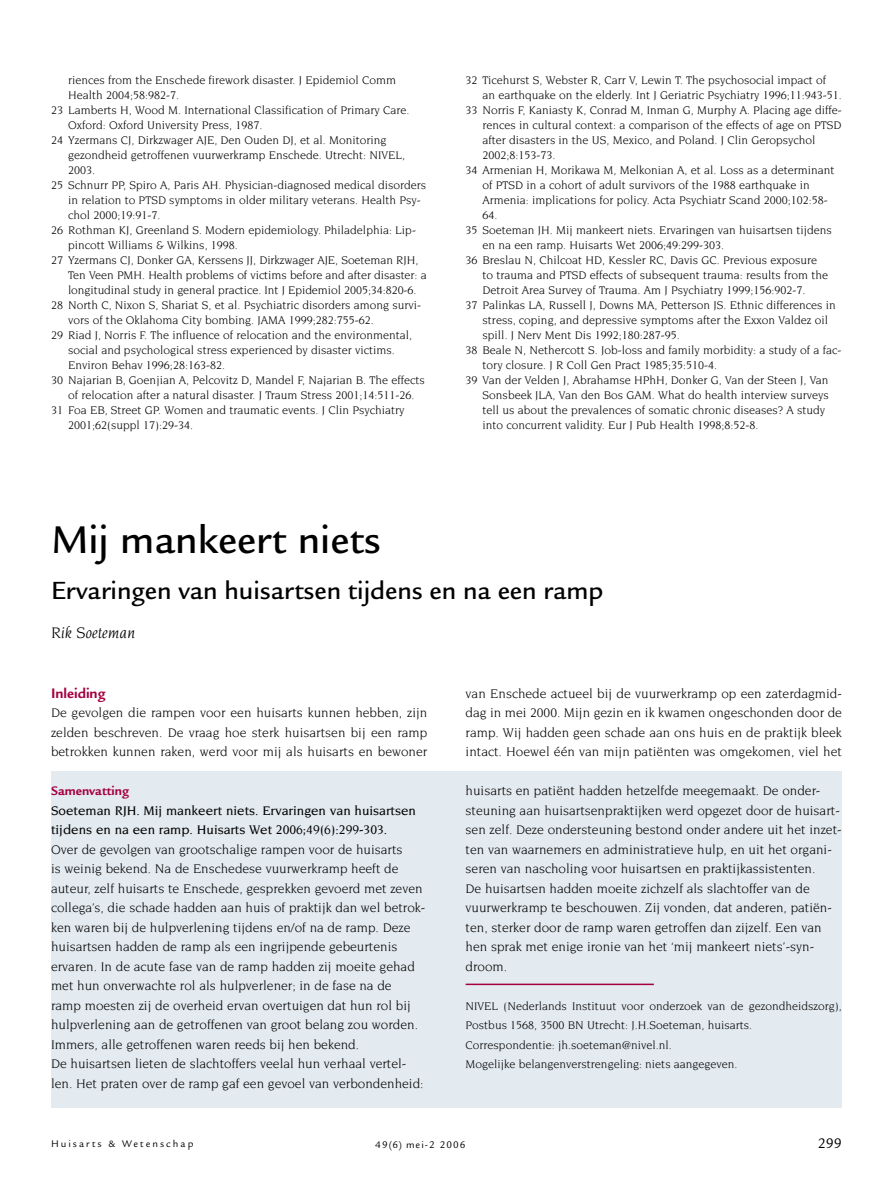
<style>
.page{position:relative;width:893px;height:1191px;background:#fff}
.page>*{position:absolute;margin:0;border:0;box-sizing:border-box;transform-origin:0 0}
.Artikelkop{font:500 42px "Legacy Sans";color:#000}
.Onderkop{font:500 27px "Legacy Sans";color:#000}
.Auteursgegevens{font:italic 16.5px "Novarese";color:#000}
.Kop1{font:700 15px "Legacy Sans";color:#a40041}
.t1{font:15px "Legacy Sans";color:#000}
.Samenvatting{font:13.5px/19.5px "Novarese";color:#000}
.Samenvatting_lijn{font:13.5px/19.5px "Novarese";color:#000}
.Samenvatting-2{font:500 13.5px/19.5px "Novarese";color:#000}
.Kop_Samenvatting{font:700 13.5px "Legacy Sans";color:#a40041}
.Literatuurlijst{font:12px/15px "Novarese";color:#000}
.Samenvatting_noot{font:12px/19.5px "Novarese";color:#000}
.t2{font:10.5px "Legacy Sans";letter-spacing:.19em;color:#000}
.t3{font:10.5px "Legacy Sans";letter-spacing:.1em;color:#000}
</style>
<div class="page">
<div style="left:51px;top:770px;width:791px;height:337px;background:#e4ebf0"></div>
<hr style="left:466px;top:983px;width:188px;height:2px;background:#a40041">
<p class="Literatuurlijst" style="left:68px;top:73px;width:329px">riences from the Enschede firework disaster. J Epidemiol Comm<br>Health 2004;58:982-7.</p>
<p class="Literatuurlijst" style="left:68px;top:103px;width:343px;text-indent:-17px">23 Lamberts H, Wood M. International Classification of Primary Care.<br>Oxford: Oxford University Press, 1987.</p>
<p class="Literatuurlijst" style="left:68px;top:133px;width:339px;text-indent:-17px">24 Yzermans CJ, Dirkzwager AJE, Den Ouden DJ, et al. Monitoring gezondheid getroffenen vuurwerkramp Enschede. Utrecht: NIVEL,<br>2003.</p>
<p class="Literatuurlijst" style="left:68px;top:178px;width:360px;text-indent:-17px">25 Schnurr PP, Spiro A, Paris AH. Physician-diagnosed medical disorders in relation to PTSD symptoms in older military veterans. Health Psy&shy;chol 2000;19:91-7.</p>
<p class="Literatuurlijst" style="left:68px;top:223px;width:349px;text-indent:-17px">26 Rothman KJ, Greenland S. Modern epidemiology. Philadelphia: Lip&shy;pincott Williams &amp; Wilkins, 1998.</p>
<p class="Literatuurlijst" style="left:68px;top:253px;width:360px;text-indent:-17px">27 Yzermans CJ, Donker GA, Kerssens JJ, Dirkzwager AJE, Soeteman RJH,<br>Ten Veen PMH. Health problems of victims before and after disaster: a longitudinal study in general practice. Int J Epidemiol 2005;34:820-6.</p>
<p class="Literatuurlijst" style="left:68px;top:298px;width:355px;text-indent:-17px">28 North C, Nixon S, Shariat S, et al. Psychiatric disorders among survi&shy;vors of the Oklahoma City bombing. JAMA 1999;282:755-62.</p>
<p class="Literatuurlijst" style="left:68px;top:328px;width:346px;text-indent:-17px">29 Riad J, Norris F. The influence of relocation and the environmental, social and psychological stress experienced by disaster victims.<br>Environ Behav 1996;28:163-82.</p>
<p class="Literatuurlijst" style="left:51px;top:373px;width:375px;text-align:center">30 Najarian B, Goenjian A, Pelcovitz D, Mandel F, Najarian B. The effects of relocation after a natural disaster. J Traum Stress 2001;14:511-26.</p>
<p class="Literatuurlijst" style="left:68px;top:403px;width:338px;text-indent:-17px">31 Foa EB, Street GP. Women and traumatic events. J Clin Psychiatry<br>2001;62(suppl 17):29-34.</p>
<p class="Literatuurlijst" style="left:483px;top:73px;width:361px;text-indent:-17px">32 Ticehurst S, Webster R, Carr V, Lewin T. The psychosocial impact of an earthquake on the elderly. Int J Geriatric Psychiatry 1996;11:943-51.</p>
<p class="Literatuurlijst" style="left:483px;top:103px;width:361px;text-indent:-17px">33 Norris F, Kaniasty K, Conrad M, Inman G, Murphy A. Placing age diffe&shy;rences in cultural context: a comparison of the effects of age on PTSD after disasters in the US, Mexico, and Poland. J Clin Geropsychol 2002;8:153-73.</p>
<p class="Literatuurlijst" style="left:483px;top:163px;width:353px;text-indent:-17px">34 Armenian H, Morikawa M, Melkonian A, et al. Loss as a determinant of PTSD in a cohort of adult survivors of the 1988 earthquake in Armenia: implications for policy. Acta Psychiatr Scand 2000;102:58- 64.</p>
<p class="Literatuurlijst" style="left:483px;top:223px;width:351px;text-indent:-17px">35 Soeteman JH. Mij mankeert niets. Ervaringen van huisartsen tijdens en na een ramp. Huisarts Wet 2006;49:299-303.</p>
<p class="Literatuurlijst" style="left:483px;top:253px;width:347px;text-indent:-17px">36 Breslau N, Chilcoat HD, Kessler RC, Davis GC. Previous exposure to trauma and PTSD effects of subsequent trauma: results from the<br>Detroit Area Survey of Trauma. Am J Psychiatry 1999;156:902-7.</p>
<p class="Literatuurlijst" style="left:483px;top:298px;width:355px;text-indent:-17px">37 Palinkas LA, Russell J, Downs MA, Petterson JS. Ethnic differences in stress, coping, and depressive symptoms after the Exxon Valdez oil spill. J Nerv Ment Dis 1992;180:287-95.</p>
<p class="Literatuurlijst" style="left:483px;top:343px;width:360px;text-indent:-17px">38 Beale N, Nethercott S. Job-loss and family morbidity: a study of a fac&shy;tory closure. J R Coll Gen Pract 1985;35:510-4.</p>
<p class="Literatuurlijst" style="left:483px;top:373px;width:348px;text-indent:-17px">39 Van der Velden J, Abrahamse HPhH, Donker G, Van der Steen J, Van Sonsbeek JLA, Van den Bos GAM. What do health interview surveys tell us about the prevalences of somatic chronic diseases? A study into concurrent validity. Eur J Pub Health 1998;8:52-8.</p>
<p class="Artikelkop" style="left:51px;top:515px;width:331px">Mij mankeert niets</p>
<p class="Onderkop" style="left:51px;top:575px;width:554px">Ervaringen van huisartsen tijdens en na een ramp</p>
<p class="Auteursgegevens" style="left:51px;top:624px;width:86px">Rik Soeteman</p>
<p class="Kop1" style="left:51px;top:684px;width:56px">Inleiding</p>
<p class="Samenvatting" style="left:51px;top:703px;width:378px;text-align:justify">De gevolgen die rampen voor een huisarts kunnen hebben, zijn zelden beschreven. De vraag hoe sterk huisartsen bij een ramp betrokken kunnen raken, werd voor mij als huisarts en bewoner</p>
<p class="Kop_Samenvatting" style="left:51px;top:783px;width:80px">Samenvatting</p>
<p class="Samenvatting-2" style="left:51px;top:800px;width:367px">Soeteman RJH. Mij mankeert niets. Ervaringen van huisartsen tijdens en na een ramp. Huisarts Wet 2006;49(6):299-303.</p>
<p class="Samenvatting" style="left:51px;top:839px;width:376px">Over de gevolgen van grootschalige rampen voor de huisarts<br>is weinig bekend. Na de Enschedese vuurwerkramp heeft de auteur, zelf huisarts te Enschede, gesprekken gevoerd met zeven collega’s, die schade hadden aan huis of praktijk dan wel betrok&shy;ken waren bij de hulpverlening tijdens en/of na de ramp. Deze huisartsen hadden de ramp als een ingrijpende gebeurtenis ervaren. In de acute fase van de ramp hadden zij moeite gehad met hun onverwachte rol als hulpverlener; in de fase na de<br>ramp moesten zij de overheid ervan overtuigen dat hun rol bij hulpverlening aan de getroffenen van groot belang zou worden.<br>Immers, alle getroffenen waren reeds bij hen bekend.</p>
<p class="Samenvatting" style="left:51px;top:1054px;width:374px">De huisartsen lieten de slachtoffers veelal hun verhaal vertel&shy;len. Het praten over de ramp gaf een gevoel van verbondenheid:</p>
<p class="Samenvatting" style="left:466px;top:683px;width:378px;text-align:justify">van Enschede actueel bij de vuurwerkramp op een zaterdagmid&shy;dag in mei 2000. Mijn gezin en ik kwamen ongeschonden door de ramp. Wij hadden geen schade aan ons huis en de praktijk bleek intact. Hoewel één van mijn patiënten was omgekomen, viel het</p>
<p class="Samenvatting" style="left:466px;top:781px;width:378px">huisarts en patiënt hadden hetzelfde meegemaakt. De onder&shy;steuning aan huisartsenpraktijken werd opgezet door de huisart&shy;sen zelf. Deze ondersteuning bestond onder andere uit het inzet&shy;ten van waarnemers en administratieve hulp, en uit het organi&shy;seren van nascholing voor huisartsen en praktijkassistenten.</p>
<p class="Samenvatting_lijn" style="left:466px;top:878px;width:368px">De huisartsen hadden moeite zichzelf als slachtoffer van de vuurwerkramp te beschouwen. Zij vonden, dat anderen, patiën&shy;ten, sterker door de ramp waren getroffen dan zijzelf. Een van hen sprak met enige ironie van het ‘mij mankeert niets’-syn&shy;droom.</p>
<p class="Samenvatting_noot" style="left:466px;top:996px;width:378px">NIVEL (Nederlands Instituut voor onderzoek van de gezondheidszorg),<br>Postbus 1568, 3500 BN Utrecht: J.H.Soeteman, huisarts.</p>
<p class="Samenvatting_noot" style="left:466px;top:1035px;width:208px">Correspondentie: jh.soeteman@nivel.nl.</p>
<p class="Samenvatting_noot" style="left:466px;top:1054px;width:273px">Mogelijke belangenverstrengeling: niets aangegeven.</p>
<p class="t2" style="left:51px;top:1138px;width:144px">Huisarts &amp; Wetenschap</p>
<p class="t3" style="left:375px;top:1138px;width:92px">49(6) mei-2 2006</p>
<p class="t1" style="left:818px;top:1134px;width:26px">299</p>
</div>
